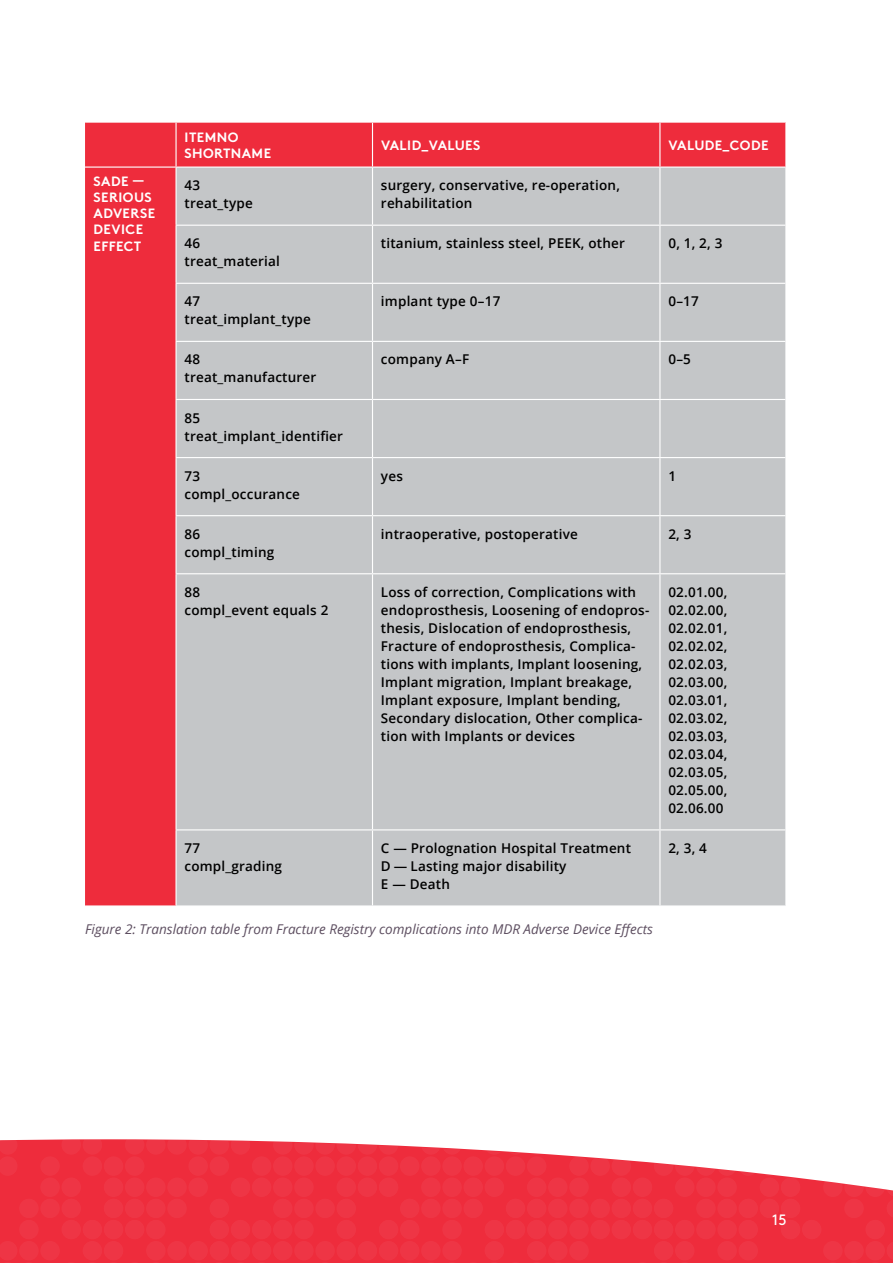
<style>
.page{position:relative;width:893px;height:1263px;background:#fff}
.page>*{position:absolute;margin:0;border:0;box-sizing:border-box;transform-origin:0 0}
.t1{font:15px "Brown Std";color:#fff}
.t2{font:600 13.5px/18px "Open Sans";letter-spacing:.015em;color:#000}
.t3{font:italic 13.5px "Open Sans";color:#5d4e60}
.t4{font:700 13.5px/16.2px "Brown Std";letter-spacing:.03em;color:#fff}
</style>
<div class="page">
<svg style="left:0;top:1139px;width:893px;height:124px;background:#f04856"></svg>
<div style="left:85px;top:123px;width:700px;height:782px;background:#ee2c3c"></div>
<div style="left:177px;top:168px;width:608px;height:737px;background:#c4c6c8"></div>
<hr style="left:175px;top:123px;width:2px;height:43px;background:#fff">
<hr style="left:372px;top:123px;width:1px;height:43px;background:#fff">
<hr style="left:659px;top:123px;width:1px;height:43px;background:#fff">
<hr style="left:85px;top:166px;width:91px;height:2px;background:#fff">
<hr style="left:176px;top:166px;width:196px;height:2px;background:#fff">
<hr style="left:372px;top:166px;width:288px;height:2px;background:#fff">
<hr style="left:372px;top:168px;width:1px;height:57px;background:#fff">
<hr style="left:660px;top:166px;width:125px;height:2px;background:#fff">
<hr style="left:659px;top:168px;width:1px;height:57px;background:#fff">
<hr style="left:175px;top:225px;width:197px;height:1px;background:#fff">
<hr style="left:372px;top:225px;width:288px;height:1px;background:#fff">
<hr style="left:372px;top:226px;width:1px;height:57px;background:#fff">
<hr style="left:660px;top:225px;width:125px;height:1px;background:#fff">
<hr style="left:659px;top:226px;width:1px;height:57px;background:#fff">
<hr style="left:175px;top:283px;width:197px;height:1px;background:#fff">
<hr style="left:372px;top:283px;width:288px;height:1px;background:#fff">
<hr style="left:372px;top:284px;width:1px;height:57px;background:#fff">
<hr style="left:660px;top:283px;width:125px;height:1px;background:#fff">
<hr style="left:659px;top:284px;width:1px;height:57px;background:#fff">
<hr style="left:175px;top:341px;width:197px;height:1px;background:#fff">
<hr style="left:372px;top:341px;width:288px;height:1px;background:#fff">
<hr style="left:372px;top:342px;width:1px;height:57px;background:#fff">
<hr style="left:660px;top:341px;width:125px;height:1px;background:#fff">
<hr style="left:659px;top:342px;width:1px;height:57px;background:#fff">
<hr style="left:175px;top:399px;width:197px;height:1px;background:#fff">
<hr style="left:372px;top:399px;width:288px;height:1px;background:#fff">
<hr style="left:372px;top:400px;width:1px;height:57px;background:#fff">
<hr style="left:660px;top:399px;width:125px;height:1px;background:#fff">
<hr style="left:659px;top:400px;width:1px;height:57px;background:#fff">
<hr style="left:175px;top:457px;width:197px;height:1px;background:#fff">
<hr style="left:372px;top:457px;width:288px;height:1px;background:#fff">
<hr style="left:372px;top:458px;width:1px;height:57px;background:#fff">
<hr style="left:660px;top:457px;width:125px;height:1px;background:#fff">
<hr style="left:659px;top:458px;width:1px;height:57px;background:#fff">
<hr style="left:175px;top:515px;width:197px;height:1px;background:#fff">
<hr style="left:372px;top:515px;width:288px;height:1px;background:#fff">
<hr style="left:372px;top:516px;width:1px;height:57px;background:#fff">
<hr style="left:660px;top:515px;width:125px;height:1px;background:#fff">
<hr style="left:659px;top:516px;width:1px;height:57px;background:#fff">
<hr style="left:175px;top:573px;width:197px;height:1px;background:#fff">
<hr style="left:372px;top:573px;width:288px;height:1px;background:#fff">
<hr style="left:372px;top:574px;width:1px;height:255px;background:#fff">
<hr style="left:660px;top:573px;width:125px;height:1px;background:#fff">
<hr style="left:659px;top:574px;width:1px;height:255px;background:#fff">
<hr style="left:372px;top:830px;width:1px;height:75px;background:#fff">
<hr style="left:659px;top:830px;width:1px;height:75px;background:#fff">
<hr style="left:175px;top:168px;width:2px;height:57px;background:#fff">
<hr style="left:175px;top:226px;width:2px;height:57px;background:#fff">
<hr style="left:175px;top:284px;width:2px;height:57px;background:#fff">
<hr style="left:175px;top:342px;width:2px;height:57px;background:#fff">
<hr style="left:175px;top:400px;width:2px;height:57px;background:#fff">
<hr style="left:175px;top:458px;width:2px;height:57px;background:#fff">
<hr style="left:175px;top:516px;width:2px;height:57px;background:#fff">
<hr style="left:175px;top:574px;width:2px;height:255px;background:#fff">
<hr style="left:175px;top:829px;width:197px;height:1px;background:#fff">
<hr style="left:175px;top:830px;width:2px;height:75px;background:#fff">
<hr style="left:372px;top:829px;width:288px;height:1px;background:#fff">
<hr style="left:660px;top:829px;width:125px;height:1px;background:#fff">
<p class="t4" style="left:185px;top:129px;width:88px">ITEMNO<br>SHORTNAME</p>
<p class="t4" style="left:381px;top:137px;width:101px">VALID_VALUES</p>
<p class="t4" style="left:668px;top:137px;width:101px">VALUDE_CODE</p>
<p class="t4" style="left:94px;top:173px;width:63px">SADE —<br>SERIOUS<br>ADVERSE<br>DEVICE<br>EFFECT</p>
<p class="t2" style="left:185px;top:176px;width:70px">43 treat_type</p>
<p class="t2" style="left:381px;top:176px;width:240px">surgery, conservative, re-operation, rehabilitation</p>
<p class="t2" style="left:185px;top:234px;width:97px">46 treat_material</p>
<p class="t2" style="left:381px;top:234px;width:246px">titanium, stainless steel, PEEK, other</p>
<p class="t2" style="left:668px;top:234px;width:55px">0, 1, 2, 3</p>
<p class="t2" style="left:185px;top:292px;width:128px">47 treat_implant_type</p>
<p class="t2" style="left:381px;top:292px;width:121px">implant type 0–17</p>
<p class="t2" style="left:668px;top:292px;width:32px">0–17</p>
<p class="t2" style="left:184px;top:350px;width:133px">48 treat_manufacturer</p>
<p class="t2" style="left:381px;top:350px;width:90px">company A–F</p>
<p class="t2" style="left:668px;top:350px;width:24px">0–5</p>
<p class="t2" style="left:184px;top:408px;width:160px">85 treat_implant_identifier</p>
<p class="t2" style="left:184px;top:466px;width:117px">73 compl_occurance</p>
<p class="t2" style="left:381px;top:466px;width:23px">yes</p>
<p class="t2" style="left:668px;top:466px;width:9px">1</p>
<p class="t2" style="left:184px;top:525px;width:91px">86 compl_timing</p>
<p class="t2" style="left:381px;top:525px;width:198px">intraoperative, postoperative</p>
<p class="t2" style="left:668px;top:525px;width:25px">2, 3</p>
<p class="t2" style="left:184px;top:583px;width:145px">88<br>compl_event equals 2</p>
<p class="t2" style="left:381px;top:583px;width:270px">Loss of correction, Complications with endoprosthesis, Loosening of endopros&shy;thesis, Dislocation of endoprosthesis, Fracture of endoprosthesis, Complica&shy;tions with implants, Implant loosening, Implant migration, Implant breakage, Implant exposure, Implant bending, Secondary dislocation, Other complica&shy;tion with Implants or devices</p>
<p class="t2" style="left:668px;top:583px;width:60px;text-align:justify">02.01.00, 02.02.00, 02.02.01, 02.02.02, 02.02.03, 02.03.00, 02.03.01, 02.03.02, 02.03.03, 02.03.04, 02.03.05, 02.05.00, 02.06.00</p>
<p class="t2" style="left:184px;top:839px;width:99px">77 compl_grading</p>
<p class="t2" style="left:381px;top:839px;width:252px">C — Prolognation Hospital Treatment<br>D — Lasting major disability<br>E — Death</p>
<p class="t2" style="left:668px;top:839px;width:40px">2, 3, 4</p>
<p class="t3" style="left:85px;top:920px;width:569px">Figure 2: Translation table from Fracture Registry complications into MDR Adverse Device Effects</p>
<p class="t1" style="left:772px;top:1211px;width:16px">15</p>
</div>
